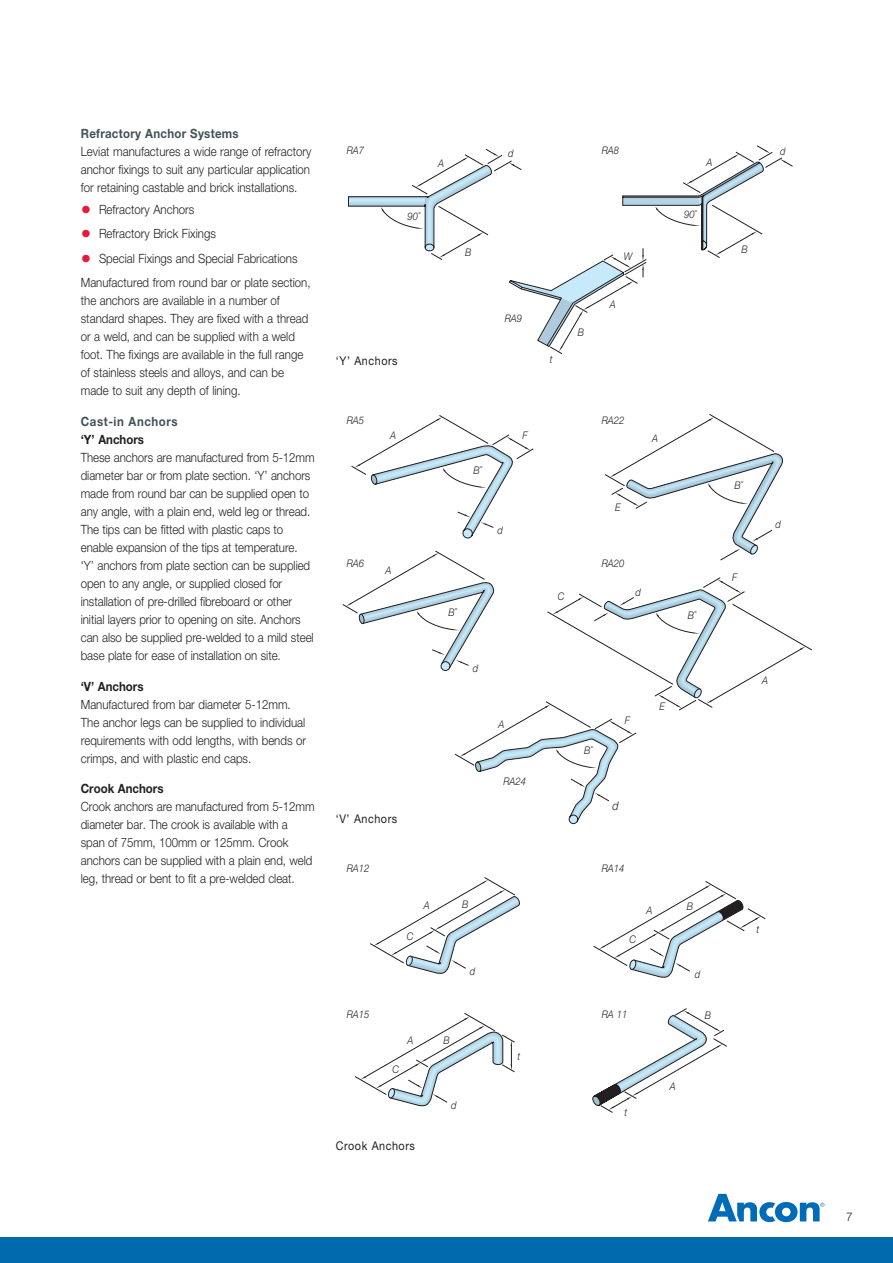
<style>
.page{position:relative;width:893px;height:1263px;background:#fff}
.page>*{position:absolute;margin:0;border:0;box-sizing:border-box;transform-origin:0 0}
.t1{font:300 12.75px/18px "Helvetica Neue";letter-spacing:-.005em;color:#231f20;scale:.9 1}
.t2{font:700 12.75px "Helvetica Neue";color:#231f20;scale:.9 1}
.t3{font:700 12.75px "Helvetica Neue";letter-spacing:.025em;color:#425159;scale:.9 1}
.t4{font:700 12.75px "Helvetica Neue";letter-spacing:.05em;color:#425159;scale:.9 1}
.Page_Title{font:12px "Helvetica Neue";letter-spacing:.05em;color:#231f20;scale:.9 1}
.t5{font:italic 300 12px "Helvetica Neue";color:#231f20;scale:.9 1}
.t6{font:300 12px "Helvetica Neue";color:#231f20}
.t7{font:italic 300 10.5px "Helvetica Neue";color:#231f20;scale:.9 1}
.s1{font-size:21px;color:#e41c3b}
</style>
<div class="page">
<svg style="left:592px;top:1008px;width:135px;height:105px"></svg>
<svg style="left:342px;top:414px;width:470px;height:410px"></svg>
<svg style="left:370px;top:877px;width:150px;height:97px"></svg>
<svg style="left:593px;top:881px;width:173px;height:97px"></svg>
<svg style="left:355px;top:1013px;width:160px;height:94px"></svg>
<svg style="left:348px;top:145px;width:445px;height:209px"></svg>
<div style="left:0;top:1238px;width:893px;height:25px;background:#006aae"></div>
<svg style="left:708px;top:1194px;width:116px;height:28px"></svg>
<p class="t3" style="left:81px;top:125px;width:177px">Refractory Anchor Systems</p>
<p class="t1" style="left:81px;top:142px;width:258px;text-align:justify">Leviat manufactures a wide range of refractory anchor fixings to suit any particular application for retaining castable and brick installations.</p>
<p class="t1" style="left:81px;top:200px;width:128px"><span class="s1">•</span> Refractory Anchors</p>
<p class="t1" style="left:81px;top:224px;width:152px"><span class="s1">•</span> Refractory Brick Fixings</p>
<p class="t1" style="left:81px;top:249px;width:242px"><span class="s1">•</span> Special Fixings and Special Fabrications</p>
<p class="t1" style="left:81px;top:273px;width:257px">Manufactured from round bar or plate section, the anchors are available in a number of standard shapes. They are fixed with a thread or a weld, and can be supplied with a weld foot. The fixings are available in the full range of stainless steels and alloys, and can be made to suit any depth of lining.</p>
<p class="t4" style="left:81px;top:413px;width:109px">Cast-in Anchors</p>
<p class="t2" style="left:81px;top:431px;width:72px">‘Y’ Anchors</p>
<p class="t1" style="left:81px;top:448px;width:261px">These anchors are manufactured from 5-12mm diameter bar or from plate section. ‘Y’ anchors made from round bar can be supplied open to any angle, with a plain end, weld leg or thread.<br>The tips can be fitted with plastic caps to enable expansion of the tips at temperature.<br>‘Y’ anchors from plate section can be supplied open to any angle, or supplied closed for installation of pre-drilled fibreboard or other initial layers prior to opening on site. Anchors can also be supplied pre-welded to a mild steel base plate for ease of installation on site.</p>
<p class="t2" style="left:81px;top:678px;width:71px">‘V’ Anchors</p>
<p class="t1" style="left:81px;top:695px;width:252px">Manufactured from bar diameter 5-12mm.<br>The anchor legs can be supplied to individual requirements with odd lengths, with bends or crimps, and with plastic end caps.</p>
<p class="t2" style="left:81px;top:781px;width:93px">Crook Anchors</p>
<p class="t1" style="left:81px;top:797px;width:261px">Crook anchors are manufactured from 5-12mm diameter bar. The crook is available with a span of 75mm, 100mm or 125mm. Crook anchors can be supplied with a plain end, weld leg, thread or bent to fit a pre-welded cleat.</p>
<p class="t7" style="left:347px;top:144px;width:21px">RA7</p>
<p class="t7" style="left:438px;top:157px;width:8px">A</p>
<p class="t7" style="left:408px;top:210px;width:15px">90˚</p>
<p class="t7" style="left:465px;top:246px;width:9px">B</p>
<p class="Page_Title" style="left:336px;top:353px;width:70px">‘Y’ Anchors</p>
<p class="t7" style="left:508px;top:147px;width:8px">d</p>
<p class="t7" style="left:602px;top:144px;width:21px">RA8</p>
<p class="t7" style="left:505px;top:312px;width:21px">RA9</p>
<p class="t7" style="left:550px;top:353px;width:5px">t</p>
<p class="t7" style="left:578px;top:326px;width:9px">B</p>
<p class="t7" style="left:624px;top:250px;width:11px">W</p>
<p class="t7" style="left:610px;top:298px;width:8px">A</p>
<p class="t7" style="left:706px;top:156px;width:8px">A</p>
<p class="t7" style="left:684px;top:208px;width:15px">90˚</p>
<p class="t7" style="left:741px;top:243px;width:9px">B</p>
<p class="t7" style="left:780px;top:145px;width:8px">d</p>
<p class="t7" style="left:347px;top:414px;width:21px">RA5</p>
<p class="t7" style="left:602px;top:414px;width:27px">RA22</p>
<p class="t7" style="left:390px;top:429px;width:8px">A</p>
<p class="t7" style="left:474px;top:464px;width:10px">B˚</p>
<p class="t7" style="left:522px;top:429px;width:7px">F</p>
<p class="t7" style="left:652px;top:432px;width:8px">A</p>
<p class="t7" style="left:497px;top:524px;width:8px">d</p>
<p class="t7" style="left:615px;top:500px;width:8px">E</p>
<p class="t7" style="left:347px;top:557px;width:21px">RA6</p>
<p class="t7" style="left:602px;top:557px;width:27px">RA20</p>
<p class="t7" style="left:385px;top:564px;width:8px">A</p>
<p class="t7" style="left:558px;top:590px;width:9px">C</p>
<p class="t7" style="left:635px;top:586px;width:8px">d</p>
<p class="t7" style="left:449px;top:606px;width:10px">B˚</p>
<p class="t7" style="left:688px;top:609px;width:10px">B˚</p>
<p class="t7" style="left:473px;top:662px;width:8px">d</p>
<p class="t7" style="left:498px;top:718px;width:8px">A</p>
<p class="Page_Title" style="left:336px;top:812px;width:70px">‘V’ Anchors</p>
<p class="t7" style="left:347px;top:861px;width:27px">RA12</p>
<p class="t7" style="left:407px;top:929px;width:9px">C</p>
<p class="t7" style="left:424px;top:899px;width:8px">A</p>
<p class="t7" style="left:347px;top:1008px;width:27px">RA15</p>
<p class="t7" style="left:408px;top:1034px;width:8px">A</p>
<p class="t7" style="left:392px;top:1063px;width:9px">C</p>
<p class="Page_Title" style="left:336px;top:1139px;width:89px">Crook Anchors</p>
<p class="t7" style="left:462px;top:898px;width:9px">B</p>
<p class="t7" style="left:470px;top:965px;width:8px">d</p>
<p class="t7" style="left:444px;top:1033px;width:9px">B</p>
<p class="t7" style="left:451px;top:1099px;width:8px">d</p>
<p class="t7" style="left:503px;top:775px;width:27px">RA24</p>
<p class="t7" style="left:518px;top:1050px;width:5px">t</p>
<p class="t7" style="left:584px;top:744px;width:10px">B˚</p>
<p class="t7" style="left:625px;top:713px;width:7px">F</p>
<p class="t5" style="left:612px;top:798px;width:8px">d</p>
<p class="t7" style="left:659px;top:700px;width:8px">E</p>
<p class="t7" style="left:602px;top:861px;width:27px">RA14</p>
<p class="t7" style="left:630px;top:933px;width:9px">C</p>
<p class="t7" style="left:647px;top:904px;width:8px">A</p>
<p class="t7" style="left:687px;top:900px;width:9px">B</p>
<p class="t7" style="left:695px;top:968px;width:8px">d</p>
<p class="t7" style="left:602px;top:1008px;width:30px">RA 11</p>
<p class="t7" style="left:705px;top:1009px;width:9px">B</p>
<p class="t7" style="left:624px;top:1106px;width:5px">t</p>
<p class="t7" style="left:670px;top:1080px;width:8px">A</p>
<p class="t7" style="left:734px;top:479px;width:10px">B˚</p>
<p class="t7" style="left:732px;top:571px;width:7px">F</p>
<p class="t7" style="left:775px;top:518px;width:8px">d</p>
<p class="t7" style="left:762px;top:674px;width:8px">A</p>
<p class="t7" style="left:756px;top:923px;width:5px">t</p>
<p class="t6" style="left:846px;top:1210px;width:8px">7</p>
</div>
